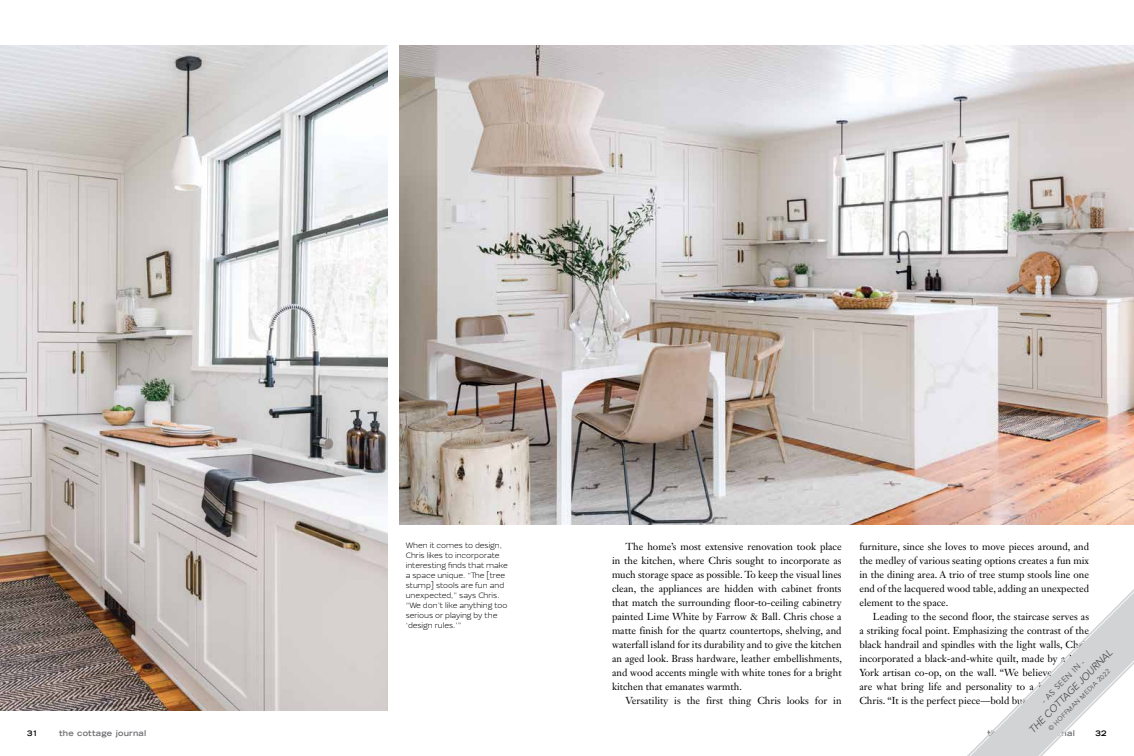
<style>
.page{position:relative;width:1134px;height:756px;background:#fff}
.page>*{position:absolute;margin:0;border:0;box-sizing:border-box;transform-origin:0 0}
.t1{font:10px/14px "Janson Text LT Std";color:#000;text-align:justify}
.t2{font:italic 10px "Avenir";color:#4d4d4f}
.t3{font:300 8px/10px "Ezzo";color:#000}
.t4{font:700 expanded 8px "Trade Gothic LH";letter-spacing:.03em;color:#6d6e71}
.t5{font:8px "Avenir";color:#4d4d4f}
.t6{font:700 expanded 7.5px "Trade Gothic LH";color:#000}
.t7{font:6.5px "Avenir";color:#4d4d4f}
</style>
<div class="page">
<img style="left:400px;top:45px;width:734px;height:479px">
<img style="left:0;top:45px;width:388px;height:666px">
<svg style="left:967px;top:589px;width:167px;height:167px"></svg>
<p class="t3" style="left:406px;top:541px;width:104px">When it comes to design,<br>Chris likes to incorporate interesting finds that make a space unique. “The [tree stump] stools are fun and unexpected,” says Chris. “We don’t like anything too serious or playing by the ‘design rules.’”</p>
<p class="t1" style="left:612px;top:540px;width:232px;text-indent:14px">The home’s most extensive renovation took place in the kitchen, where Chris sought to incorporate as much storage space as possible. To keep the visual lines clean, the appliances are hidden with cabinet fronts that match the surrounding floor-to-ceiling cabinetry painted Lime White by Farrow &amp; Ball. Chris chose a matte finish for the quartz countertops, shelving, and waterfall island for its durability and to give the kitchen an aged look. Brass hardware, leather embellishments, and wood accents mingle with white tones for a bright kitchen that emanates warmth.</p>
<p class="t1" style="left:626px;top:694px;width:218px">Versatility is the first thing Chris looks for in</p>
<p class="t1" style="left:859px;top:540px;width:231px">furniture, since she loves to move pieces around, and the medley of various seating options creates a fun mix in the dining area. A trio of tree stump stools line one end of the lacquered wood table, adding an unexpected element to the space.</p>
<p class="t1" style="left:859px;top:610px;width:231px;text-indent:14px">Leading to the second floor, the staircase serves as a striking focal point. Emphasizing the contrast of the black handrail and spindles with the light walls, Chris incorporated a black-and-white quilt, made by a New York artisan co-op, on the wall. “We believe textures are what bring life and personality to a home,” says Chris. “It is the perfect piece—bold but simple.”</p>
<p class="t2" style="left:1026px;top:727px;width:115px;rotate:-45deg">THE COTTAGE JOURNAL</p>
<p class="t5" style="left:1039px;top:699px;width:59px;rotate:-45deg">- AS SEEN IN -</p>
<p class="t7" style="left:1047px;top:727px;width:86px;rotate:-45deg">© HOFFMAN MEDIA 2022</p>
<p class="t6" style="left:27px;top:728px;width:13px">31</p>
<p class="t4" style="left:59px;top:728px;width:89px">the cottage journal</p>
<p class="t6" style="left:1096px;top:728px;width:13px">32</p>
</div>
